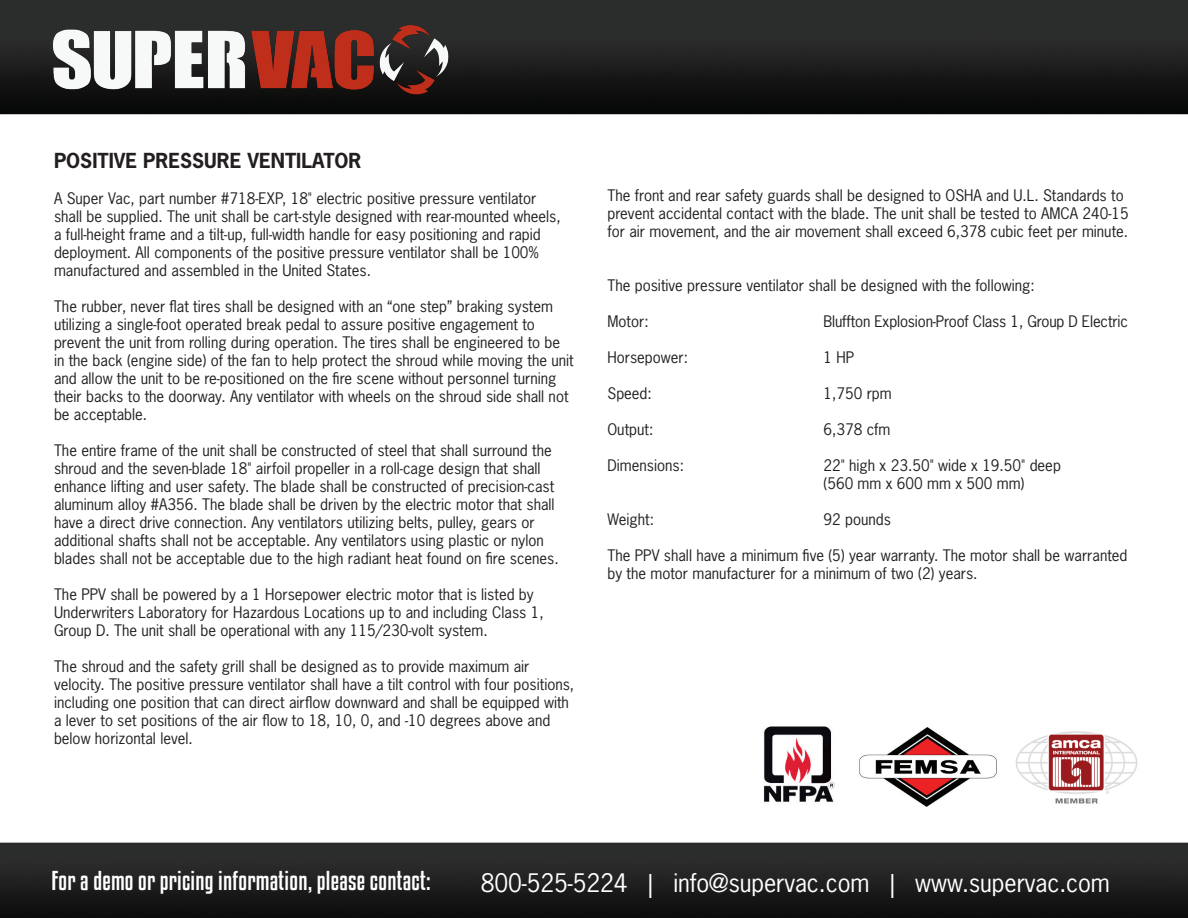
<style>
.page{position:relative;width:1188px;height:918px;background:#fff}
.page>*{position:absolute;margin:0;border:0;box-sizing:border-box;transform-origin:0 0}
.t1{font:24px "News Gothic Std";letter-spacing:-.005em;color:#fff}
.t2{font:24px "Kenyan Coffee Rg";letter-spacing:.01em;color:#fff}
.t3{font:700 19.5px "News Gothic Std";color:#231f20}
.t4{font:15px/18px "News Gothic Std";color:#231f20}
</style>
<div class="page">
<img style="left:0;top:0;width:1188px;height:918px">
<img style="left:45px;top:10px;width:415px;height:100px">
<img style="left:755px;top:718px;width:85px;height:91px">
<img style="left:859px;top:728px;width:138px;height:79px">
<img style="left:1010px;top:728px;width:134px;height:80px">
<p class="t3" style="left:54px;top:148px;width:309px">POSITIVE PRESSURE VENTILATOR</p>
<p class="t4" style="left:54px;top:189px;width:508px">A Super Vac, part number #718-EXP, 18" electric positive pressure ventilator shall be supplied. The unit shall be cart-style designed with rear-mounted wheels, a full-height frame and a tilt-up, full-width handle for easy positioning and rapid deployment. All components of the positive pressure ventilator shall be 100% manufactured and assembled in the United States.</p>
<p class="t4" style="left:54px;top:297px;width:521px">The rubber, never flat tires shall be designed with an “one step” braking system utilizing a single-foot operated break pedal to assure positive engagement to prevent the unit from rolling during operation. The tires shall be engineered to be in the back (engine side) of the fan to help protect the shroud while moving the unit and allow the unit to be re-positioned on the fire scene without personnel turning their backs to the doorway. Any ventilator with wheels on the shroud side shall not be acceptable.</p>
<p class="t4" style="left:54px;top:441px;width:506px">The entire frame of the unit shall be constructed of steel that shall surround the shroud and the seven-blade 18" airfoil propeller in a roll-cage design that shall enhance lifting and user safety. The blade shall be constructed of precision-cast aluminum alloy #A356. The blade shall be driven by the electric motor that shall have a direct drive connection. Any ventilators utilizing belts, pulley, gears or additional shafts shall not be acceptable. Any ventilators using plastic or nylon blades shall not be acceptable due to the high radiant heat found on fire scenes.</p>
<p class="t4" style="left:54px;top:585px;width:491px">The PPV shall be powered by a 1 Horsepower electric motor that is listed by<br>Underwriters Laboratory for Hazardous Locations up to and including Class 1,<br>Group D. The unit shall be operational with any 115/230-volt system.</p>
<p class="t4" style="left:54px;top:657px;width:522px">The shroud and the safety grill shall be designed as to provide maximum air velocity. The positive pressure ventilator shall have a tilt control with four positions, including one position that can direct airflow downward and shall be equipped with a lever to set positions of the air flow to 18, 10, 0, and -10 degrees above and below horizontal level.</p>
<p class="t4" style="left:608px;top:186px;width:523px">The front and rear safety guards shall be designed to OSHA and U.L. Standards to prevent accidental contact with the blade. The unit shall be tested to AMCA 240-15 for air movement, and the air movement shall exceed 6,378 cubic feet per minute.</p>
<p class="t4" style="left:608px;top:276px;width:429px">The positive pressure ventilator shall be designed with the following:</p>
<p class="t4" style="left:608px;top:312px;width:43px">Motor:</p>
<p class="t4" style="left:824px;top:312px;width:306px">Bluffton Explosion-Proof Class 1, Group D Electric</p>
<p class="t4" style="left:608px;top:348px;width:82px">Horsepower:</p>
<p class="t4" style="left:824px;top:348px;width:32px">1 HP</p>
<p class="t4" style="left:608px;top:384px;width:46px">Speed:</p>
<p class="t4" style="left:824px;top:384px;width:70px">1,750 rpm</p>
<p class="t4" style="left:608px;top:420px;width:47px">Output:</p>
<p class="t4" style="left:824px;top:420px;width:68px">6,378 cfm</p>
<p class="t4" style="left:608px;top:456px;width:78px">Dimensions:</p>
<p class="t4" style="left:824px;top:456px;width:239px">22" high x 23.50" wide x 19.50" deep</p>
<p class="t4" style="left:824px;top:474px;width:202px">(560 mm x 600 mm x 500 mm)</p>
<p class="t4" style="left:608px;top:510px;width:48px">Weight:</p>
<p class="t4" style="left:824px;top:510px;width:69px">92 pounds</p>
<p class="t4" style="left:608px;top:546px;width:522px">The PPV shall have a minimum five (5) year warranty. The motor shall be warranted by the motor manufacturer for a minimum of two (2) years.</p>
<p class="t2" style="left:52px;top:866px;width:381px">For a demo or pricing information, please contact:</p>
<p class="t1" style="left:481px;top:867px;width:631px">800-525-5224 | info@supervac.com | www.supervac.com</p>
</div>
